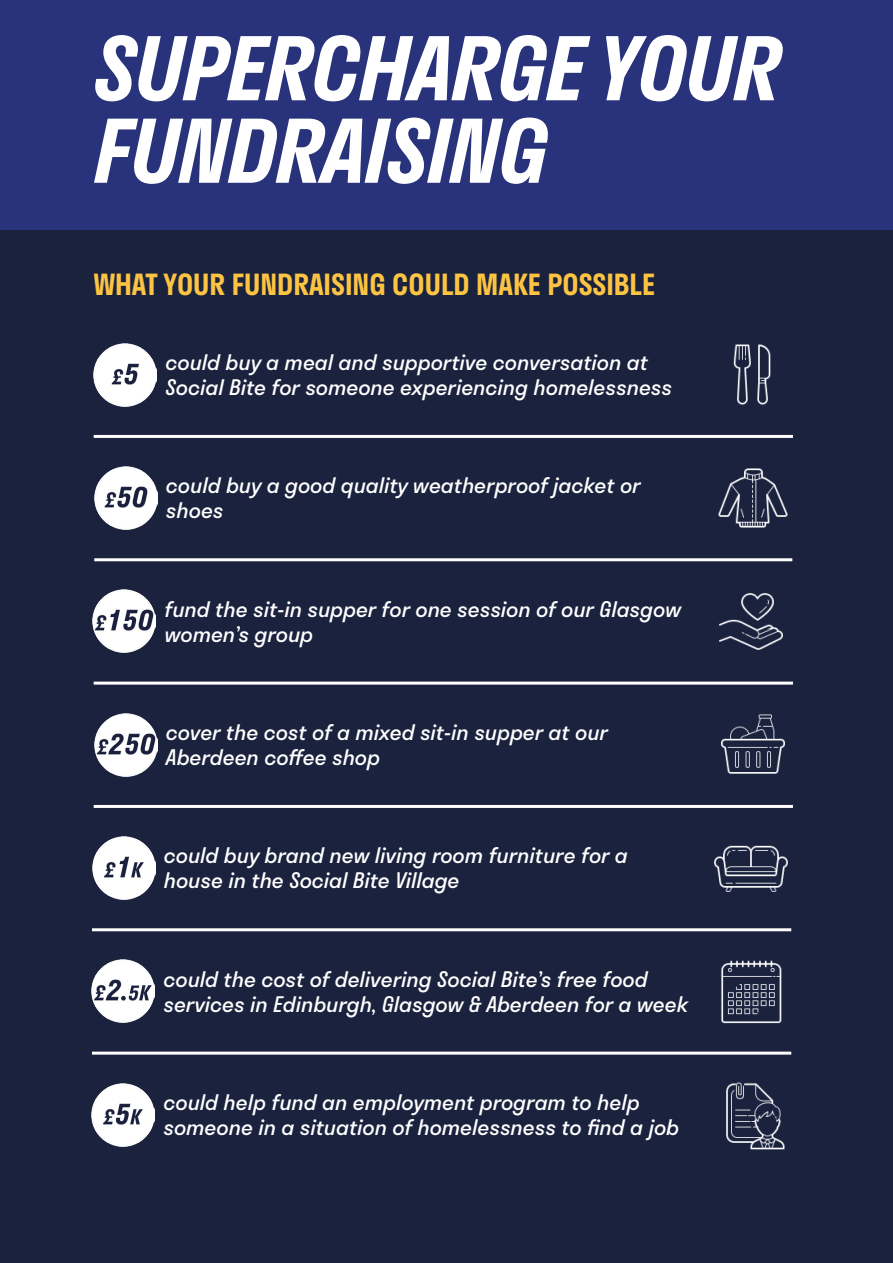
<style>
.page{position:relative;width:893px;height:1263px;background:#fff}
.page>*{position:absolute;margin:0;border:0;box-sizing:border-box;transform-origin:0 0}
.t1{font:italic 600 85.5px/82.5px "Stratos";letter-spacing:-.01em;color:#fff}
.t2{font:600 28.5px "Stratos";color:#fcc442}
.t3{font:italic 21px/25.2px "Stratos";color:#fff}
</style>
<div class="page">
<div style="left:0;top:0;width:893px;height:230px;background:#28337b"></div>
<div style="left:0;top:230px;width:893px;height:1033px;background:#1a223e"></div>
<hr style="left:94px;top:435px;width:699px;height:3px;background:#fff">
<hr style="left:94px;top:558px;width:698px;height:3px;background:#fff">
<hr style="left:94px;top:682px;width:699px;height:3px;background:#fff">
<hr style="left:94px;top:805px;width:699px;height:3px;background:#fff">
<hr style="left:92px;top:928px;width:699px;height:3px;background:#fff">
<hr style="left:92px;top:1051px;width:699px;height:3px;background:#fff">
<img style="left:726px;top:1082px;width:59px;height:68px">
<img style="left:91px;top:1083px;width:63px;height:63px">
<img style="left:714px;top:845px;width:74px;height:47px">
<img style="left:92px;top:837px;width:63px;height:63px">
<img style="left:718px;top:468px;width:70px;height:60px">
<img style="left:94px;top:467px;width:63px;height:63px">
<img style="left:721px;top:714px;width:64px;height:60px">
<img style="left:94px;top:713px;width:63px;height:63px">
<img style="left:733px;top:344px;width:38px;height:61px">
<img style="left:94px;top:343px;width:63px;height:63px">
<img style="left:93px;top:590px;width:63px;height:63px">
<img style="left:719px;top:593px;width:64px;height:57px">
<img style="left:721px;top:960px;width:61px;height:64px">
<img style="left:91px;top:960px;width:63px;height:63px">
<h1 class="t1" style="left:94px;top:25px;width:688px">SUPERCHARGE YOUR<br>FUNDRAISING</h1>
<h2 class="t2" style="left:94px;top:261px;width:563px">WHAT YOUR FUNDRAISING COULD MAKE POSSIBLE</h2>
<p class="t3" style="left:166px;top:349px;width:508px">could buy a meal and supportive conversation at<br>Social Bite for someone experiencing homelessness</p>
<p class="t3" style="left:166px;top:472px;width:476px">could buy a good quality weatherproof jacket or shoes</p>
<p class="t3" style="left:164px;top:596px;width:518px">fund the sit-in supper for one session of our Glasgow women’s group</p>
<p class="t3" style="left:166px;top:719px;width:443px">cover the cost of a mixed sit-in supper at our<br>Aberdeen coffee shop</p>
<p class="t3" style="left:164px;top:842px;width:465px">could buy brand new living room furniture for a house in the Social Bite Village</p>
<p class="t3" style="left:163px;top:965px;width:526px">could the cost of delivering Social Bite’s free food services in Edinburgh, Glasgow &amp; Aberdeen for a week</p>
<p class="t3" style="left:163px;top:1088px;width:517px">could help fund an employment program to help someone in a situation of homelessness to find a job</p>
</div>
